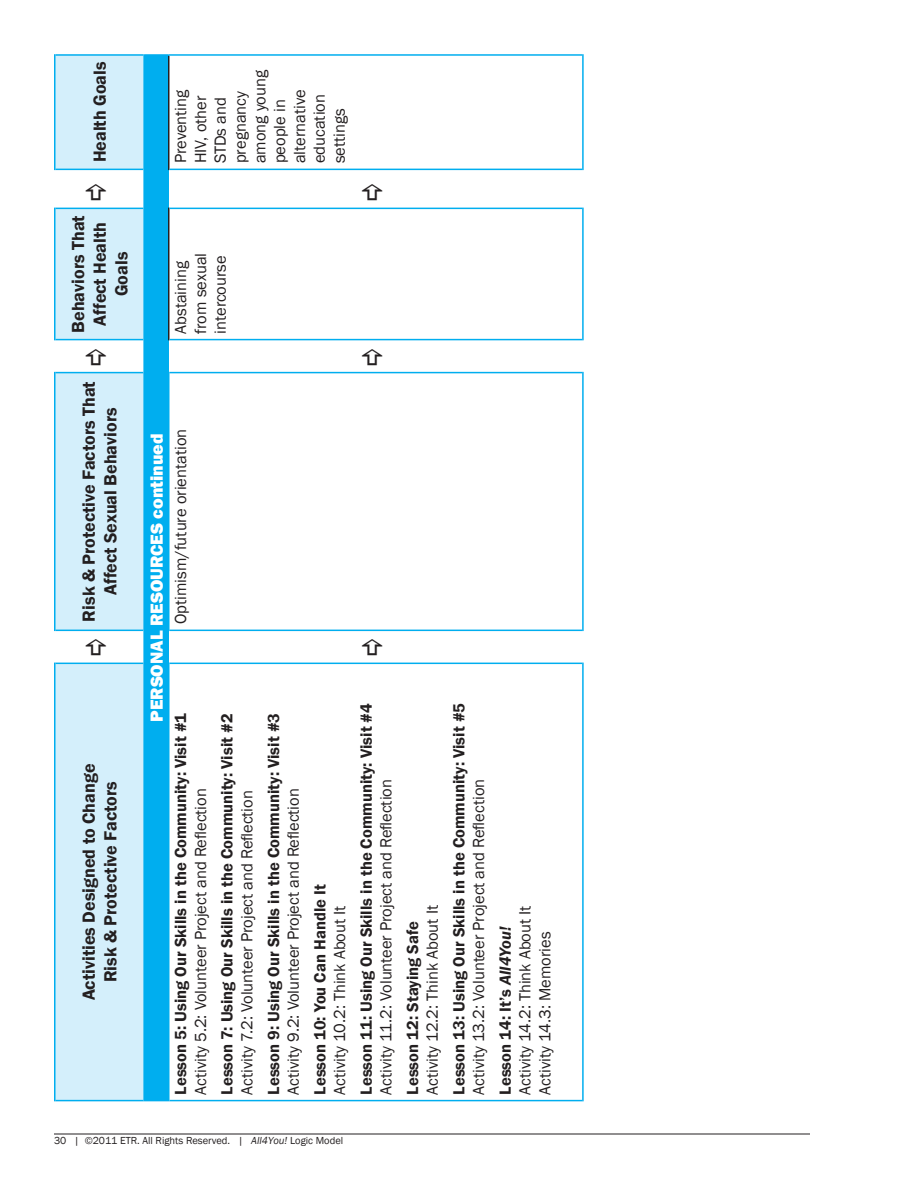
<style>
.page{position:relative;width:918px;height:1188px;background:#fff}
.page>*{position:absolute;margin:0;border:0;box-sizing:border-box;transform-origin:0 0}
.t1{font:600 18px/21.6px "Franklin Gothic";color:#231f20;text-align:center}
.t2{font:800 18px "Franklin Gothic";color:#fff}
.t3{font:600 16.5px/19.8px "Franklin Gothic";color:#231f20}
.t4{font:16.5px/19.8px "Franklin Gothic";color:#231f20}
.t5{font:10.5px "Franklin Gothic";color:#231f20}
.s1{font-weight:400}
.s2{font-weight:600}
.s3{font-weight:600;font-style:italic}
.s4{font-style:italic}
</style>
<div class="page">
<hr style="left:54px;top:1134px;width:756px;height:1px;background:#231f20">
<div style="left:55px;top:663px;width:89px;height:438px;background:#d4effb"></div>
<svg style="left:55px;top:56px;width:88px;height:574px;background:#d7f0fb"></svg>
<div style="left:144px;top:55px;width:25px;height:1046px;background:#00aeef"></div>
<hr style="left:168px;top:208px;width:2px;height:132px;background:#231f20">
<hr style="left:168px;top:56px;width:2px;height:114px;background:#231f20">
<hr style="left:143px;top:630px;width:2px;height:33px;background:#00aeef">
<hr style="left:143px;top:340px;width:2px;height:33px;background:#00aeef">
<hr style="left:143px;top:169px;width:2px;height:39px;background:#00aeef">
<hr style="left:145px;top:54px;width:24px;height:2px;background:#00aeef">
<hr style="left:54px;top:663px;width:2px;height:438px;background:#00aeef">
<hr style="left:56px;top:1100px;width:87px;height:1px;background:#00aeef">
<hr style="left:56px;top:663px;width:87px;height:1px;background:#00aeef">
<hr style="left:143px;top:663px;width:2px;height:438px;background:#00aeef">
<hr style="left:168px;top:663px;width:2px;height:438px;background:#00aeef">
<hr style="left:170px;top:1100px;width:412px;height:1px;background:#00aeef">
<hr style="left:170px;top:663px;width:412px;height:1px;background:#00aeef">
<hr style="left:582px;top:663px;width:2px;height:438px;background:#00aeef">
<hr style="left:54px;top:372px;width:2px;height:259px;background:#00aeef">
<hr style="left:56px;top:630px;width:87px;height:1px;background:#00aeef">
<hr style="left:56px;top:372px;width:87px;height:1px;background:#00aeef">
<hr style="left:143px;top:373px;width:2px;height:257px;background:#00aeef">
<hr style="left:54px;top:208px;width:2px;height:132px;background:#00aeef">
<hr style="left:56px;top:339px;width:87px;height:1px;background:#00aeef">
<hr style="left:56px;top:208px;width:87px;height:1px;background:#00aeef">
<hr style="left:143px;top:208px;width:2px;height:132px;background:#00aeef">
<hr style="left:54px;top:54px;width:2px;height:116px;background:#00aeef">
<hr style="left:56px;top:169px;width:87px;height:1px;background:#00aeef">
<hr style="left:56px;top:54px;width:87px;height:2px;background:#00aeef">
<hr style="left:143px;top:54px;width:2px;height:115px;background:#00aeef">
<hr style="left:582px;top:54px;width:2px;height:116px;background:#00aeef">
<hr style="left:582px;top:208px;width:2px;height:132px;background:#00aeef">
<hr style="left:168px;top:372px;width:2px;height:259px;background:#00aeef">
<hr style="left:170px;top:630px;width:412px;height:1px;background:#00aeef">
<hr style="left:170px;top:372px;width:412px;height:1px;background:#00aeef">
<hr style="left:582px;top:372px;width:2px;height:259px;background:#00aeef">
<hr style="left:170px;top:339px;width:412px;height:1px;background:#00aeef">
<hr style="left:170px;top:208px;width:412px;height:1px;background:#00aeef">
<hr style="left:170px;top:169px;width:412px;height:1px;background:#00aeef">
<hr style="left:169px;top:54px;width:413px;height:2px;background:#00aeef">
<svg style="left:86px;top:349px;width:20px;height:16px"></svg>
<svg style="left:86px;top:184px;width:20px;height:17px"></svg>
<p class="t1" style="left:89px;top:162px;width:102px;rotate:-90deg">Health Goals</p>
<p class="t4" style="left:171px;top:163px;width:95px;rotate:-90deg">Preventing<br>HIV, other<br>STDs and pregnancy among young people in alternative education settings</p>
<p class="t1" style="left:68px;top:333px;width:119px;rotate:-90deg">Behaviors That<br>Affect Health<br>Goals</p>
<p class="t4" style="left:171px;top:334px;width:82px;rotate:-90deg">Abstaining from sexual intercourse</p>
<p class="t1" style="left:78px;top:622px;width:242px;rotate:-90deg">Risk &amp; Protective Factors That<br>Affect Sexual Behaviors</p>
<p class="t1" style="left:78px;top:1000px;width:238px;rotate:-90deg">Activities Designed to Change<br>Risk &amp; Protective Factors</p>
<p class="t2" style="left:145px;top:722px;width:290px;rotate:-90deg">PERSONAL RESOURCES continued</p>
<p class="t4" style="left:171px;top:624px;width:197px;rotate:-90deg">Optimism/future orientation</p>
<p class="t3" style="left:171px;top:1095px;width:383px;rotate:-90deg">Lesson 5: Using Our Skills in the Community: Visit #1<br><span class="s1">Activity 5.2: Volunteer Project and Reflection</span></p>
<p class="t3" style="left:217px;top:1095px;width:382px;rotate:-90deg">Lesson 7: Using Our Skills in the Community: Visit #2<br><span class="s1">Activity 7.2: Volunteer Project and Reflection</span></p>
<p class="t3" style="left:264px;top:1095px;width:383px;rotate:-90deg">Lesson 9: Using Our Skills in the Community: Visit #3<br><span class="s1">Activity 9.2: Volunteer Project and Reflection</span></p>
<p class="t4" style="left:310px;top:1095px;width:212px;rotate:-90deg"><span class="s2">Lesson 10: You Can Handle It<br></span>Activity 10.2: Think About It</p>
<p class="t3" style="left:356px;top:1095px;width:393px;rotate:-90deg">Lesson 11: Using Our Skills in the Community: Visit #4<br><span class="s1">Activity 11.2: Volunteer Project and Reflection</span></p>
<p class="t4" style="left:403px;top:1095px;width:191px;rotate:-90deg"><span class="s2">Lesson 12: Staying Safe<br></span>Activity 12.2: Think About It</p>
<p class="t3" style="left:449px;top:1095px;width:393px;rotate:-90deg">Lesson 13: Using Our Skills in the Community: Visit #5<br><span class="s1">Activity 13.2: Volunteer Project and Reflection</span></p>
<p class="t4" style="left:496px;top:1095px;width:190px;rotate:-90deg"><span class="s2">Lesson 14: It’s</span> <span class="s3">All4You!<br></span>Activity 14.2: Think About It<br>Activity 14.3: Memories</p>
<p class="t5" style="left:54px;top:1134px;width:291px">30 | ©2011 ETR. All Rights Reserved. | <span class="s4">All4You!</span> Logic Model</p>
</div>
